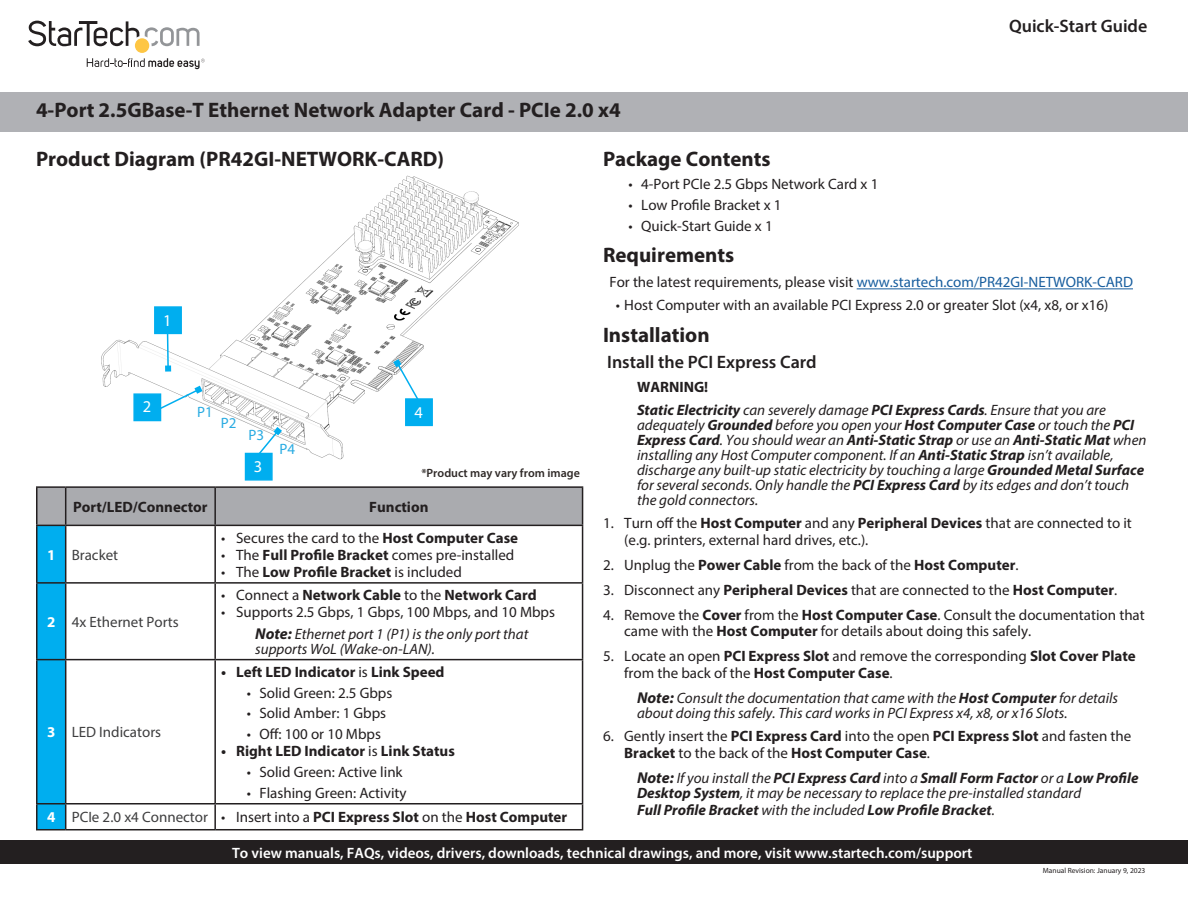
<style>
.page{position:relative;width:1188px;height:918px;background:#fff}
.page>*{position:absolute;margin:0;border:0;box-sizing:border-box;transform-origin:0 0}
.Manual_Description{font:700 21px "Myriad Pro";color:#231f20}
.t1{font:600 18px "Myriad Pro";color:#231f20}
.Calllout{font:16.5px "Myriad Pro";color:#fff}
.Text{font:15px/16.5px "Myriad Pro";color:#231f20}
.Note{font:italic 15px/15px "Myriad Pro";color:#221e1f}
.Note-2{font:italic 15px/15px "Myriad Pro";color:#231f20}
.Table_Heading{font:700 15px "Myriad Pro";color:#231f20}
.t2{font:600 15px "Myriad Pro";color:#fff}
.Table_Text{font:15px "Myriad Pro";color:#3e3e3f}
.Note-3{font:italic 700 15px "Myriad Pro";color:#231f20}
.Note-4{font:700 15px "Myriad Pro";color:#221e1f}
.Text-2{font:15px "Myriad Pro";color:#29abe2}
.Table_Heading_Number{font:700 15px "Myriad Pro";color:#fff}
.Image_Tag{font:600 12px "Myriad Pro";color:#302a28}
.t3{font:7.5px "Myriad Pro";color:#231f20}
.s1{color:#175d9e}
.s2{font-weight:700}
.s3{font-weight:700;font-size:15.75px}
.s4{font-weight:400}
</style>
<div class="page">
<div style="left:0;top:92px;width:1188px;height:39px;background:#b0b1b5"></div>
<div style="left:0;top:841px;width:1188px;height:23px;background:#231f20"></div>
<svg style="left:145px;top:27px;width:55px;height:19px"></svg>
<svg style="left:87px;top:58px;width:118px;height:11px"></svg>
<svg style="left:28px;top:21px;width:111px;height:25px"></svg>
<div style="left:135px;top:38px;width:14px;height:15px;background:#fec644;border-radius:50%"></div>
<hr style="left:36px;top:486px;width:30px;height:2px;background:#231f20">
<hr style="left:36px;top:488px;width:2px;height:37px;background:#231f20">
<hr style="left:66px;top:486px;width:149px;height:2px;background:#231f20">
<hr style="left:215px;top:486px;width:368px;height:2px;background:#231f20">
<hr style="left:36px;top:525px;width:30px;height:1px;background:#231f20">
<hr style="left:36px;top:526px;width:2px;height:56px;background:#231f20">
<hr style="left:36px;top:582px;width:30px;height:2px;background:#231f20">
<hr style="left:36px;top:584px;width:2px;height:75px;background:#231f20">
<hr style="left:36px;top:659px;width:30px;height:1px;background:#231f20">
<hr style="left:36px;top:660px;width:2px;height:143px;background:#231f20">
<hr style="left:36px;top:803px;width:30px;height:2px;background:#231f20">
<hr style="left:36px;top:805px;width:2px;height:24px;background:#231f20">
<svg style="left:37px;top:487px;width:546px;height:342px"></svg>
<hr style="left:36px;top:829px;width:30px;height:1px;background:#231f20">
<hr style="left:66px;top:829px;width:149px;height:1px;background:#231f20">
<hr style="left:215px;top:829px;width:368px;height:1px;background:#231f20">
<hr style="left:857px;top:288px;width:276px;height:1px;background:#175d9e">
<img style="left:101px;top:175px;width:418px;height:285px">
<svg style="left:156px;top:386px;width:47px;height:25px"></svg>
<div style="left:133px;top:393px;width:28px;height:28px;background:#00aeef;border:2px solid #00aeef"></div>
<div style="left:405px;top:398px;width:28px;height:28px;background:#00aeef;border:2px solid #00aeef"></div>
<svg style="left:393px;top:359px;width:27px;height:42px"></svg>
<svg style="left:166px;top:334px;width:4px;height:31px"></svg>
<div style="left:165px;top:365px;width:6px;height:7px;background:#00aeef"></div>
<div style="left:154px;top:306px;width:28px;height:28px;background:#00aeef;border:2px solid #00aeef"></div>
<svg style="left:247px;top:427px;width:35px;height:33px"></svg>
<div style="left:245px;top:453px;width:28px;height:28px;background:#00aeef;border:2px solid #00aeef"></div>
<p class="t1" style="left:1009px;top:14px;width:140px">Quick-Start Guide</p>
<p class="Manual_Description" style="left:36px;top:96px;width:586px">4-Port 2.5GBase-T Ethernet Network Adapter Card - PCIe 2.0 x4</p>
<h1 class="Manual_Description" style="left:603px;top:146px;width:169px">Package Contents</h1>
<p class="Text" style="left:629px;top:176px;width:251px">• 4-Port PCIe 2.5 Gbps Network Card x 1</p>
<p class="Text" style="left:629px;top:196px;width:154px">• Low Profile Bracket x 1</p>
<p class="Text" style="left:629px;top:217px;width:146px">• Quick-Start Guide x 1</p>
<h1 class="Manual_Description" style="left:603px;top:242px;width:133px">Requirements</h1>
<p class="Text" style="left:609px;top:274px;width:525px">For the latest requirements, please visit <span class="s1">www.startech.com/PR42GI-NETWORK-CARD</span></p>
<p class="Text" style="left:616px;top:297px;width:494px">• Host Computer with an available PCI Express 2.0 or greater Slot (x4, x8, or x16)</p>
<h1 class="Manual_Description" style="left:603px;top:321px;width:108px">Installation</h1>
<h2 class="t1" style="left:607px;top:351px;width:211px">Install the PCI Express Card</h2>
<p class="Note-4" style="left:637px;top:377px;width:73px">WARNING!</p>
<p class="Note" style="left:637px;top:403px;width:511px"><span class="s2">Static Electricity</span> can severely damage <span class="s2">PCI Express Cards</span>. Ensure that you are adequately <span class="s2">Grounded</span> before you open your <span class="s2">Host Computer Case</span> or touch the <span class="s2">PCI Express Card</span>. You should wear an <span class="s2">Anti-Static Strap</span> or use an <span class="s2">Anti-Static Mat</span> when installing any Host Computer component. If an <span class="s2">Anti-Static Strap</span> isn’t available, discharge any built-up static electricity by touching a large <span class="s2">Grounded Metal Surface </span>for several seconds. Only handle the <span class="s2">PCI Express Card</span> by its edges and don’t touch the gold connectors.</p>
<p class="Text" style="left:624px;top:515px;width:509px;text-indent:-21px">1. Turn off the <span class="s2">Host Computer</span> and any <span class="s2">Peripheral Devices</span> that are connected to it (e.g. printers, external hard drives, etc.).</p>
<p class="Text" style="left:603px;top:556px;width:417px">2. Unplug the <span class="s2">Power Cable</span> from the back of the <span class="s2">Host Computer</span>.</p>
<p class="Text" style="left:603px;top:581px;width:516px">3. Disconnect any <span class="s2">Peripheral Devices</span> that are connected to the <span class="s2">Host Computer</span>.</p>
<p class="Text" style="left:624px;top:606px;width:522px;text-indent:-21px">4. Remove the <span class="s2">Cover</span> from the <span class="s2">Host Computer Case</span>. Consult the documentation that came with the <span class="s2">Host Computer</span> for details about doing this safely.</p>
<p class="Text" style="left:624px;top:648px;width:513px;text-indent:-21px">5. Locate an open <span class="s2">PCI Express Slot</span> and remove the corresponding <span class="s2">Slot Cover Plate </span>from the back of the <span class="s2">Host Computer Case</span>.</p>
<p class="Note-2" style="left:637px;top:691px;width:483px"><span class="s3">Note:</span> Consult the documentation that came with the <span class="s2">Host Computer</span> for details about doing this safely. This card works in PCI Express x4, x8, or x16 Slots.</p>
<p class="Text" style="left:624px;top:728px;width:509px;text-indent:-21px">6. Gently insert the <span class="s2">PCI Express Card</span> into the open <span class="s2">PCI Express Slot</span> and fasten the<br><span class="s2">Bracket</span> to the back of the <span class="s2">Host Computer Case</span>.</p>
<p class="Note-2" style="left:637px;top:771px;width:503px"><span class="s3">Note:</span> If you install the <span class="s2">PCI Express Card</span> into a <span class="s2">Small Form Factor</span> or a <span class="s2">Low Profile<br>Desktop System</span>, it may be necessary to replace the pre-installed standard</p>
<p class="Note-3" style="left:637px;top:800px;width:359px">Full Profile Bracket <span class="s4">with the included</span> Low Profile Bracket<span class="s4">.</span></p>
<h1 class="Manual_Description" style="left:36px;top:146px;width:410px">Product Diagram (PR42GI-NETWORK-CARD)</h1>
<p class="Calllout" style="left:163px;top:310px;width:10px">1</p>
<p class="Calllout" style="left:143px;top:396px;width:10px">2</p>
<p class="Text-2" style="left:197px;top:403px;width:17px">P1</p>
<p class="Calllout" style="left:414px;top:402px;width:10px">4</p>
<p class="Text-2" style="left:221px;top:414px;width:17px">P2</p>
<p class="Text-2" style="left:249px;top:425px;width:17px">P3</p>
<p class="Text-2" style="left:279px;top:439px;width:17px">P4</p>
<p class="Calllout" style="left:254px;top:456px;width:10px">3</p>
<p class="Image_Tag" style="left:421px;top:465px;width:160px">*Product may vary from image</p>
<p class="Table_Heading" style="left:73px;top:497px;width:136px">Port/LED/Connector</p>
<p class="Table_Heading" style="left:369px;top:497px;width:61px">Function</p>
<p class="Text" style="left:221px;top:529px;width:298px">• Secures the card to the <span class="s2">Host Computer Case</span></p>
<p class="Text" style="left:221px;top:546px;width:295px">• The <span class="s2">Full Profile Bracket</span> comes pre-installed</p>
<p class="Table_Heading" style="left:221px;top:562px;width:242px"><span class="s4">• The</span> Low Profile Bracket <span class="s4">is included</span></p>
<p class="Table_Heading_Number" style="left:47px;top:545px;width:10px">1</p>
<p class="Table_Text" style="left:72px;top:545px;width:48px">Bracket</p>
<p class="Table_Heading" style="left:221px;top:585px;width:317px"><span class="s4">• Connect a</span> Network Cable <span class="s4">to the</span> Network Card</p>
<p class="Text" style="left:221px;top:604px;width:335px">• Supports 2.5 Gbps, 1 Gbps, 100 Mbps, and 10 Mbps</p>
<p class="Note-2" style="left:255px;top:626px;width:275px"><span class="s3">Note:</span> Ethernet port 1 (P1) is the only port that supports WoL (Wake-on-LAN).</p>
<p class="Table_Heading_Number" style="left:47px;top:612px;width:10px">2</p>
<p class="Table_Text" style="left:72px;top:613px;width:108px">4x Ethernet Ports</p>
<p class="Table_Heading" style="left:221px;top:662px;width:225px">• Left LED Indicator <span class="s4">is</span> Link Speed</p>
<p class="Text" style="left:247px;top:684px;width:147px">• Solid Green: 2.5 Gbps</p>
<p class="Text" style="left:247px;top:705px;width:141px">• Solid Amber: 1 Gbps</p>
<p class="Text" style="left:247px;top:726px;width:136px">• Off: 100 or 10 Mbps</p>
<p class="Table_Heading" style="left:221px;top:741px;width:235px">• Right LED Indicator <span class="s4">is</span> Link Status</p>
<p class="Text" style="left:247px;top:763px;width:158px">• Solid Green: Active link</p>
<p class="Text" style="left:247px;top:784px;width:161px">• Flashing Green: Activity</p>
<p class="Table_Heading_Number" style="left:47px;top:722px;width:10px">3</p>
<p class="Table_Text" style="left:72px;top:723px;width:91px">LED Indicators</p>
<p class="Table_Heading_Number" style="left:47px;top:808px;width:10px">4</p>
<p class="Table_Text" style="left:72px;top:808px;width:138px">PCIe 2.0 x4 Connector</p>
<p class="Table_Heading" style="left:221px;top:808px;width:348px"><span class="s4">• Insert into a</span> PCI Express Slot <span class="s4">on the</span> Host Computer</p>
<p class="t2" style="left:232px;top:844px;width:742px">To view manuals, FAQs, videos, drivers, downloads, technical drawings, and more, visit www.startech.com/support</p>
<p class="t3" style="left:1043px;top:866px;width:104px">Manual Revision: January 9, 2023</p>
</div>
